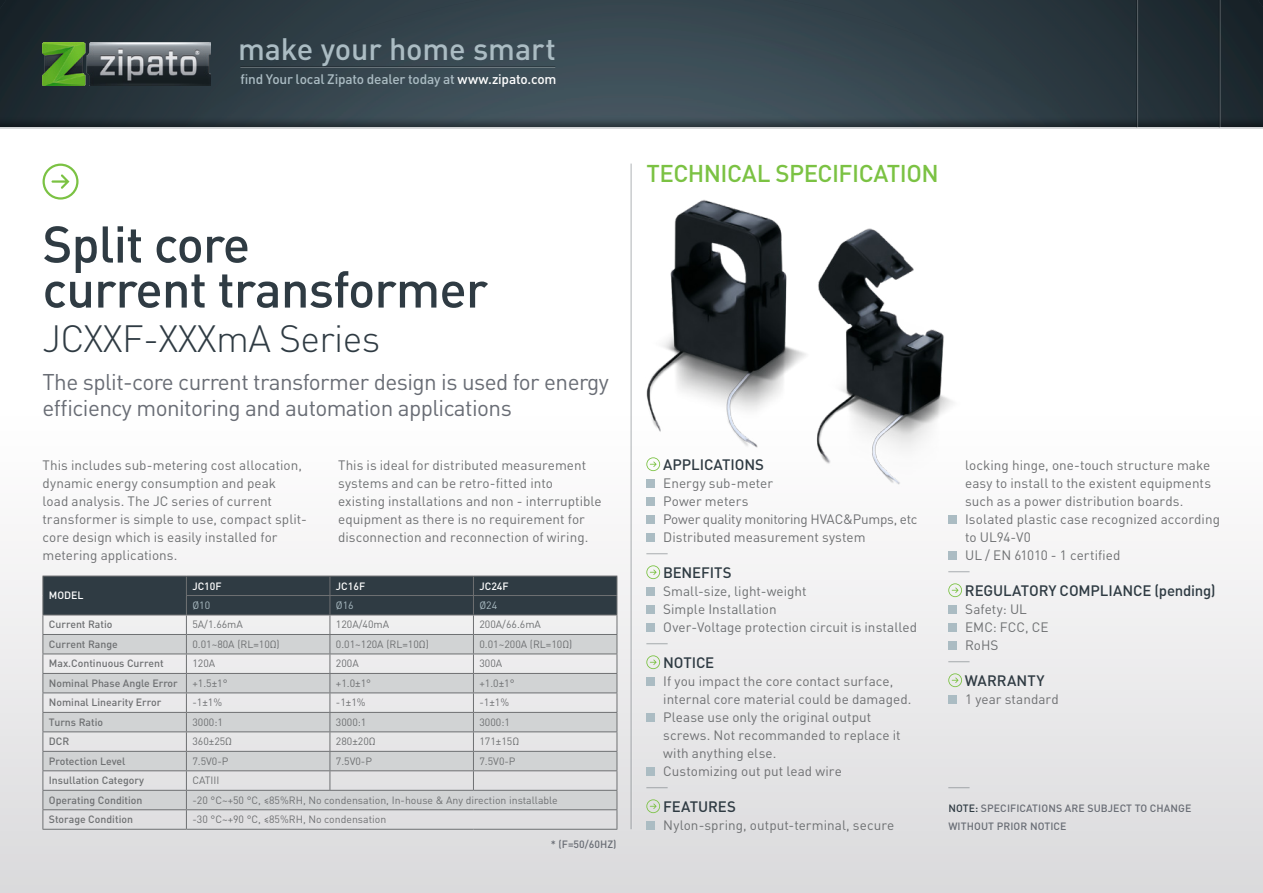
<style>
.page{position:relative;width:1263px;height:893px;background:#fff}
.page>*{position:absolute;margin:0;border:0;box-sizing:border-box;transform-origin:0 0}
.t1{font:500 50.7px/45px "DIN Pro";letter-spacing:-.02em;color:#2f3b43}
.t2{font:300 37.5px "DIN Pro";letter-spacing:-.02em;color:#2f3b43}
.t3{font:500 30.6px "DIN Pro";letter-spacing:-.005em;color:#abbcc3}
.t4{font:500 24px "DIN Pro";letter-spacing:-.02em;color:#7bc243}
.t5{font:22.5px/25.5px "DIN Pro";letter-spacing:-.025em;color:#696d75}
.t6{font:500 15px "DIN Pro";letter-spacing:-.005em;color:#2f3b43}
.t7{font:500 13.65px "DIN Pro";letter-spacing:-.015em;color:#abbcc3}
.t8{font:13.5px/18px "DIN Pro";letter-spacing:.005em;color:#6e7072}
.t9{font:10.5px "DIN Pro";color:#6e7072}
.t10{font:500 10.5px "DIN Pro";color:#6e7072}
.t11{font:500 10.5px/18px "DIN Pro";letter-spacing:.01em;color:#696d75}
.t12{font:500 10.5px "DIN Pro";color:#fff}
.t13{font:10.5px "DIN Pro";color:#abbcc3}
.s1{color:#fff}
.s2{color:#2f3b43}
</style>
<div class="page">
<div style="left:0;top:0;width:1263px;height:130px;background:#000;opacity:.48"></div>
<div style="left:0;top:128px;width:1263px;height:765px;background:#fff"></div>
<div style="left:0;top:413px;width:1263px;height:480px;background:linear-gradient(to bottom,#fff,#dadadc)"></div>
<hr style="left:0;top:128px;width:1263px;height:1px;background:#2f3b43">
<hr style="left:1137px;top:0;width:1px;height:128px;background:#fff">
<hr style="left:1136px;top:0;width:1px;height:128px;background:#2f3b43">
<hr style="left:1220px;top:0;width:1px;height:128px;background:#fff">
<hr style="left:1219px;top:0;width:1px;height:128px;background:#2f3b43">
<img style="left:43px;top:42px;width:168px;height:43px">
<hr style="left:240px;top:67px;width:315px;height:1px;background:#fff">
<hr style="left:240px;top:66px;width:315px;height:1px;background:#2f3b43">
<img style="left:630px;top:182px;width:339px;height:310px">
<hr style="left:631px;top:164px;width:1px;height:665px;background:#2f3b43">
<svg style="left:43px;top:164px;width:36px;height:36px"></svg>
<svg style="left:646px;top:457px;width:14px;height:14px"></svg>
<div style="left:646px;top:479px;width:9px;height:9px;background:#abbcc3"></div>
<div style="left:646px;top:497px;width:9px;height:9px;background:#abbcc3"></div>
<div style="left:646px;top:515px;width:9px;height:9px;background:#abbcc3"></div>
<div style="left:646px;top:533px;width:9px;height:9px;background:#abbcc3"></div>
<svg style="left:646px;top:553px;width:22px;height:2px"></svg>
<svg style="left:646px;top:565px;width:14px;height:14px"></svg>
<div style="left:646px;top:587px;width:9px;height:9px;background:#abbcc3"></div>
<div style="left:646px;top:605px;width:9px;height:9px;background:#abbcc3"></div>
<div style="left:646px;top:623px;width:9px;height:9px;background:#abbcc3"></div>
<svg style="left:646px;top:643px;width:22px;height:2px"></svg>
<svg style="left:646px;top:655px;width:14px;height:14px"></svg>
<div style="left:646px;top:677px;width:9px;height:9px;background:#abbcc3"></div>
<div style="left:646px;top:713px;width:9px;height:9px;background:#abbcc3"></div>
<div style="left:646px;top:767px;width:9px;height:9px;background:#abbcc3"></div>
<svg style="left:646px;top:787px;width:22px;height:2px"></svg>
<svg style="left:646px;top:799px;width:14px;height:14px"></svg>
<div style="left:646px;top:821px;width:9px;height:9px;background:#abbcc3"></div>
<div style="left:948px;top:515px;width:9px;height:9px;background:#abbcc3"></div>
<div style="left:948px;top:551px;width:9px;height:9px;background:#abbcc3"></div>
<svg style="left:948px;top:571px;width:21px;height:2px"></svg>
<svg style="left:948px;top:583px;width:14px;height:14px"></svg>
<div style="left:948px;top:605px;width:9px;height:9px;background:#abbcc3"></div>
<div style="left:948px;top:623px;width:9px;height:9px;background:#abbcc3"></div>
<div style="left:948px;top:641px;width:9px;height:9px;background:#abbcc3"></div>
<svg style="left:948px;top:661px;width:21px;height:2px"></svg>
<svg style="left:948px;top:673px;width:14px;height:14px"></svg>
<div style="left:948px;top:695px;width:9px;height:9px;background:#abbcc3"></div>
<svg style="left:948px;top:787px;width:21px;height:2px"></svg>
<svg style="left:43px;top:576px;width:575px;height:253px;background:#bdc0c2"></svg>
<hr style="left:43px;top:829px;width:143px;height:1px;background:#6e7072">
<hr style="left:186px;top:829px;width:144px;height:1px;background:#6e7072">
<hr style="left:330px;top:829px;width:143px;height:1px;background:#6e7072">
<hr style="left:473px;top:829px;width:144px;height:1px;background:#6e7072">
<h3 class="t3" style="left:238px;top:28px;width:319px">make your home smart</h3>
<p class="t7" style="left:240px;top:70px;width:318px">find Your local Zipato dealer today at <span class="s1">www.zipato.com</span></p>
<h1 class="t1" style="left:43px;top:220px;width:447px">Split core<br>current transformer</h1>
<h2 class="t2" style="left:43px;top:313px;width:339px">JCXXF-XXXmA Series</h2>
<h3 class="t5" style="left:43px;top:368px;width:568px">The split-core current transformer design is used for energy efficiency monitoring and automation applications</h3>
<p class="t8" style="left:43px;top:455px;width:266px">This includes sub-metering cost allocation, dynamic energy consumption and peak<br>load analysis. The JC series of current transformer is simple to use, compact split&shy;core design which is easily installed for metering applications.</p>
<p class="t8" style="left:338px;top:455px;width:265px">This is ideal for distributed measurement systems and can be retro-fitted into existing installations and non - interruptible equipment as there is no requirement for disconnection and reconnection of wiring.</p>
<p class="t12" style="left:49px;top:588px;width:36px">MODEL</p>
<p class="t12" style="left:192px;top:579px;width:31px">JC10F</p>
<p class="t12" style="left:336px;top:579px;width:31px">JC16F</p>
<p class="t12" style="left:479px;top:579px;width:31px">JC24F</p>
<p class="t13" style="left:192px;top:598px;width:19px">Ø10</p>
<p class="t13" style="left:336px;top:598px;width:19px">Ø16</p>
<p class="t13" style="left:479px;top:598px;width:19px">Ø24</p>
<p class="t10" style="left:49px;top:618px;width:65px">Current Ratio</p>
<p class="t9" style="left:192px;top:618px;width:52px">5A/1.66mA</p>
<p class="t9" style="left:336px;top:618px;width:55px">120A/40mA</p>
<p class="t9" style="left:479px;top:618px;width:63px">200A/66.6mA</p>
<p class="t10" style="left:49px;top:637px;width:71px">Current Range</p>
<p class="t9" style="left:192px;top:637px;width:89px">0.01~80A (RL=10Ω)</p>
<p class="t9" style="left:336px;top:637px;width:94px">0.01~120A (RL=10Ω)</p>
<p class="t9" style="left:479px;top:637px;width:94px">0.01~200A (RL=10Ω)</p>
<p class="t10" style="left:49px;top:656px;width:116px">Max.Continuous Current</p>
<p class="t9" style="left:192px;top:656px;width:24px">120A</p>
<p class="t9" style="left:336px;top:656px;width:24px">200A</p>
<p class="t9" style="left:479px;top:656px;width:24px">300A</p>
<p class="t10" style="left:49px;top:676px;width:130px">Nominal Phase Angle Error</p>
<p class="t9" style="left:192px;top:676px;width:37px">+1.5±1°</p>
<p class="t9" style="left:336px;top:676px;width:37px">+1.0±1°</p>
<p class="t9" style="left:479px;top:676px;width:37px">+1.0±1°</p>
<p class="t10" style="left:49px;top:695px;width:114px">Nominal Linearity Error</p>
<p class="t9" style="left:192px;top:695px;width:31px">-1±1%</p>
<p class="t9" style="left:336px;top:695px;width:31px">-1±1%</p>
<p class="t9" style="left:479px;top:695px;width:31px">-1±1%</p>
<p class="t10" style="left:49px;top:715px;width:56px">Turns Ratio</p>
<p class="t9" style="left:192px;top:715px;width:32px">3000:1</p>
<p class="t9" style="left:336px;top:715px;width:32px">3000:1</p>
<p class="t9" style="left:479px;top:715px;width:32px">3000:1</p>
<p class="t10" style="left:49px;top:734px;width:22px">DCR</p>
<p class="t9" style="left:192px;top:734px;width:41px">360±25Ω</p>
<p class="t9" style="left:336px;top:734px;width:41px">280±20Ω</p>
<p class="t9" style="left:479px;top:734px;width:41px">171±15Ω</p>
<p class="t10" style="left:49px;top:754px;width:78px">Protection Level</p>
<p class="t9" style="left:192px;top:754px;width:38px">7.5V0-P</p>
<p class="t9" style="left:336px;top:754px;width:38px">7.5V0-P</p>
<p class="t9" style="left:479px;top:754px;width:38px">7.5V0-P</p>
<p class="t10" style="left:49px;top:773px;width:97px">Insullation Category</p>
<p class="t9" style="left:192px;top:773px;width:29px">CATIII</p>
<p class="t10" style="left:49px;top:793px;width:95px">Operating Condition</p>
<p class="t9" style="left:192px;top:793px;width:367px">-20 °C~+50 °C, ≤85%RH, No condensation, In-house &amp; Any direction installable</p>
<p class="t10" style="left:49px;top:812px;width:86px">Storage Condition</p>
<p class="t9" style="left:192px;top:812px;width:195px">-30 °C~+90 °C, ≤85%RH, No condensation</p>
<p class="t11" style="left:551px;top:834px;width:67px">* (F=50/60HZ)</p>
<h3 class="t4" style="left:646px;top:157px;width:294px">TECHNICAL SPECIFICATION</h3>
<p class="t6" style="left:663px;top:454px;width:102px">APPLICATIONS</p>
<p class="t8" style="left:663px;top:473px;width:256px">Energy sub-meter<br>Power meters<br>Power quality monitoring HVAC&amp;Pumps, etc<br>Distributed measurement system</p>
<p class="t6" style="left:663px;top:562px;width:70px">BENEFITS</p>
<p class="t8" style="left:663px;top:581px;width:255px">Small-size, light-weight<br>Simple Installation<br>Over-Voltage protection circuit is installed</p>
<p class="t6" style="left:663px;top:652px;width:53px">NOTICE</p>
<p class="t8" style="left:663px;top:671px;width:250px">If you impact the core contact surface, internal core material could be damaged.<br>Please use only the original output screws. Not recommanded to replace it with anything else.<br>Customizing out put lead wire</p>
<p class="t6" style="left:663px;top:796px;width:75px">FEATURES</p>
<p class="t8" style="left:663px;top:815px;width:233px">Nylon-spring, output-terminal, secure</p>
<p class="t8" style="left:965px;top:455px;width:256px">locking hinge, one-touch structure make easy to install to the existent equipments such as a power distribution boards.<br>Isolated plastic case recognized according to UL94-V0<br>UL / EN 61010 - 1 certified</p>
<p class="t6" style="left:965px;top:580px;width:252px">REGULATORY COMPLIANCE (pending)</p>
<p class="t8" style="left:965px;top:599px;width:85px">Safety: UL<br>EMC: FCC, CE<br>RoHS</p>
<p class="t6" style="left:965px;top:670px;width:81px">WARRANTY</p>
<p class="t8" style="left:965px;top:689px;width:95px">1 year standard</p>
<p class="t11" style="left:948px;top:798px;width:245px"><span class="s2">NOTE:</span> SPECIFICATIONS ARE SUBJECT TO CHANGE<br>WITHOUT PRIOR NOTICE</p>
</div>
